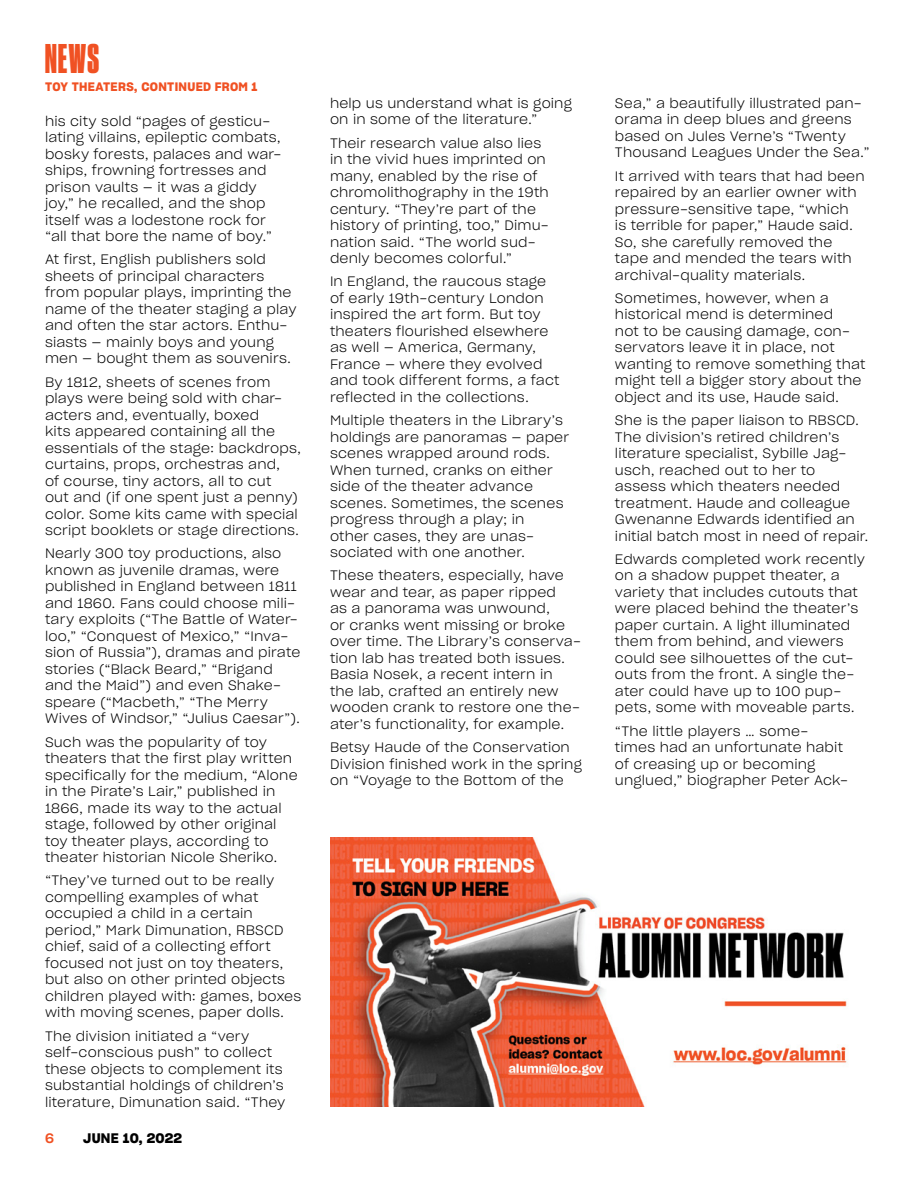
<style>
.page{position:relative;width:918px;height:1188px;background:#fff}
.page>*{position:absolute;margin:0;border:0;box-sizing:border-box;transform-origin:0 0}
.t1{font:39px "Druk Cond Super";color:#f05123}
.Text{font:13.5px/16.5px "Sharp Grotesk Light 20";letter-spacing:.01em;color:#000}
.t2{font:13.5px "Sharp Grotesk Sm Bold 20";letter-spacing:.02em;color:#000}
.t3{font:13.5px "Sharp Grotesk Medium 20";color:#f05123}
.Continued_from{font:12px "Sharp Grotesk Sm Bold 20";letter-spacing:.025em;color:#f05123}
</style>
<div class="page">
<img style="left:330px;top:837px;width:518px;height:270px">
<h1 class="t1" style="left:45px;top:35px;width:56px">NEWS</h1>
<p class="Continued_from" style="left:45px;top:77px;width:214px">TOY THEATERS, CONTINUED FROM 1</p>
<p class="Text" style="left:45px;top:112px;width:238px">his city sold “pages of gesticu&shy;lating villains, epileptic combats, bosky forests, palaces and war&shy;ships, frowning fortresses and prison vaults — it was a giddy joy,” he recalled, and the shop itself was a lodestone rock for “all that bore the name of boy.”</p>
<p class="Text" style="left:45px;top:251px;width:253px">At first, English publishers sold sheets of principal characters from popular plays, imprinting the name of the theater staging a play and often the star actors. Enthu&shy;siasts — mainly boys and young men — bought them as souvenirs.</p>
<p class="Text" style="left:45px;top:373px;width:258px">By 1812, sheets of scenes from plays were being sold with char&shy;acters and, eventually, boxed<br>kits appeared containing all the essentials of the stage: backdrops, curtains, props, orchestras and,<br>of course, tiny actors, all to cut<br>out and (if one spent just a penny) color. Some kits came with special script booklets or stage directions.</p>
<p class="Text" style="left:45px;top:545px;width:257px">Nearly 300 toy productions, also known as juvenile dramas, were published in England between 1811 and 1860. Fans could choose mili&shy;tary exploits (“The Battle of Water&shy;loo,” “Conquest of Mexico,” “Inva&shy;sion of Russia”), dramas and pirate stories (“Black Beard,” “Brigand and the Maid”) and even Shake&shy;speare (“Macbeth,” “The Merry Wives of Windsor,” “Julius Caesar”).</p>
<p class="Text" style="left:45px;top:733px;width:254px">Such was the popularity of toy theaters that the first play written specifically for the medium, “Alone in the Pirate’s Lair,” published in 1866, made its way to the actual stage, followed by other original toy theater plays, according to theater historian Nicole Sheriko.</p>
<p class="Text" style="left:45px;top:872px;width:258px">“They’ve turned out to be really compelling examples of what occupied a child in a certain period,” Mark Dimunation, RBSCD chief, said of a collecting effort focused not just on toy theaters, but also on other printed objects children played with: games, boxes with moving scenes, paper dolls.</p>
<p class="Text" style="left:45px;top:1027px;width:242px">The division initiated a “very self-conscious push” to collect these objects to complement its substantial holdings of children’s literature, Dimunation said. “They</p>
<p class="t3" style="left:45px;top:1127px;width:10px">6</p>
<p class="t2" style="left:83px;top:1127px;width:101px">JUNE 10, 2022</p>
<p class="Text" style="left:330px;top:94px;width:244px">help us understand what is going on in some of the literature.”</p>
<p class="Text" style="left:330px;top:134px;width:220px">Their research value also lies in the vivid hues imprinted on many, enabled by the rise of chromolithography in the 19th century. “They’re part of the history of printing, too,” Dimu&shy;nation said. “The world sud&shy;denly becomes colorful.”</p>
<p class="Text" style="left:330px;top:273px;width:231px">In England, the raucous stage of early 19th-century London inspired the art form. But toy theaters flourished elsewhere as well — America, Germany,<br>France — where they evolved and took different forms, a fact reflected in the collections.</p>
<p class="Text" style="left:330px;top:412px;width:241px">Multiple theaters in the Library’s holdings are panoramas — paper scenes wrapped around rods.<br>When turned, cranks on either side of the theater advance scenes. Sometimes, the scenes progress through a play; in<br>other cases, they are unas&shy;sociated with one another.</p>
<p class="Text" style="left:330px;top:567px;width:253px">These theaters, especially, have wear and tear, as paper ripped<br>as a panorama was unwound,<br>or cranks went missing or broke over time. The Library’s conserva&shy;tion lab has treated both issues.<br>Basia Nosek, a recent intern in<br>the lab, crafted an entirely new wooden crank to restore one the&shy;ater’s functionality, for example.</p>
<p class="Text" style="left:330px;top:739px;width:253px">Betsy Haude of the Conservation<br>Division finished work in the spring on “Voyage to the Bottom of the</p>
<p class="Text" style="left:615px;top:94px;width:256px">Sea,” a beautifully illustrated pan&shy;orama in deep blues and greens based on Jules Verne’s “Twenty<br>Thousand Leagues Under the Sea.”</p>
<p class="Text" style="left:615px;top:167px;width:251px">It arrived with tears that had been repaired by an earlier owner with pressure-sensitive tape, “which<br>is terrible for paper,” Haude said.<br>So, she carefully removed the tape and mended the tears with archival-quality materials.</p>
<p class="Text" style="left:615px;top:289px;width:252px">Sometimes, however, when a historical mend is determined<br>not to be causing damage, con&shy;servators leave it in place, not wanting to remove something that might tell a bigger story about the object and its use, Haude said.</p>
<p class="Text" style="left:615px;top:412px;width:255px">She is the paper liaison to RBSCD.<br>The division’s retired children’s literature specialist, Sybille Jag&shy;usch, reached out to her to assess which theaters needed treatment. Haude and colleague<br>Gwenanne Edwards identified an initial batch most in need of repair.</p>
<p class="Text" style="left:615px;top:550px;width:252px">Edwards completed work recently on a shadow puppet theater, a variety that includes cutouts that were placed behind the theater’s paper curtain. A light illuminated them from behind, and viewers could see silhouettes of the cut&shy;outs from the front. A single the&shy;ater could have up to 100 pup&shy;pets, some with moveable parts.</p>
<p class="Text" style="left:615px;top:722px;width:235px">“The little players … some&shy;times had an unfortunate habit of creasing up or becoming unglued,” biographer Peter Ack-</p>
</div>
